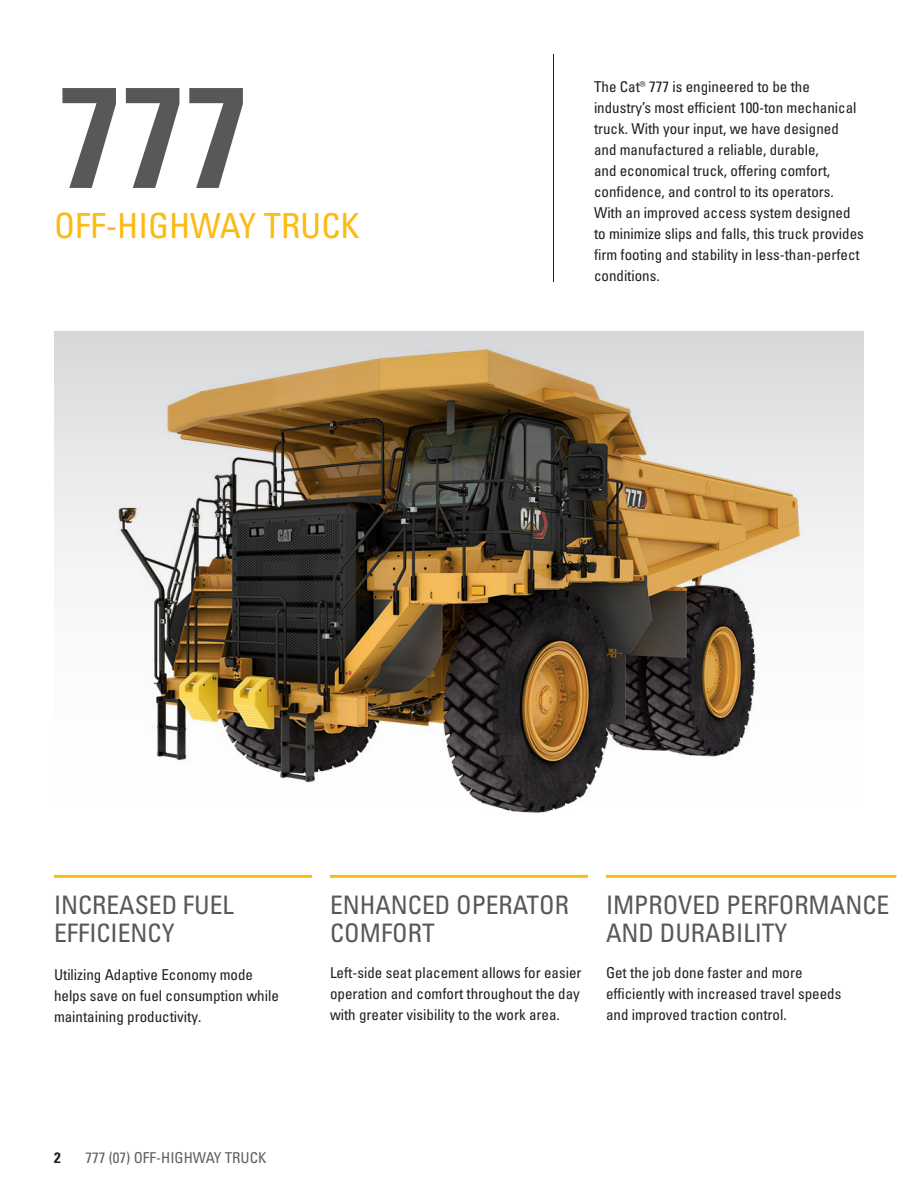
<style>
.page{position:relative;width:918px;height:1188px;background:#fff}
.page>*{position:absolute;margin:0;border:0;box-sizing:border-box;transform-origin:0 0}
.Dark_Model{font:142.95px "Univers LTCYR 67 Bold Cond";color:#57585a}
.Machine_Family{font:condensed 34.5px "Univers LTCYR 57";color:#fcba13}
.USP_Headline{font:condensed 25.5px/28.5px "Univers LTCYR 57";color:#57585a}
.Long_Description_with_12_pts_above{font:condensed 15px/21px "Univers LTCYR 57";color:#231f20}
.USP_Body_Text{font:condensed 15px/21px "Univers LTCYR 57";color:#231f20}
.Running_footer-LH{font:condensed 15px "Univers LTCYR 57";color:#5d6163}
.t1{font:15px "Univers LTCYR 67 Bold Cond";color:#231f20}
</style>
<div class="page">
<svg style="left:54px;top:331px;width:810px;height:544px"></svg>
<hr style="left:553px;top:54px;width:1px;height:228px;background:#231f20">
<hr style="left:54px;top:875px;width:258px;height:3px;background:#fcba13">
<hr style="left:330px;top:875px;width:258px;height:3px;background:#fcba13">
<hr style="left:606px;top:875px;width:290px;height:3px;background:#fcba13">
<p class="Dark_Model" style="left:58px;top:49px;width:192px">777</p>
<p class="Machine_Family" style="left:54px;top:203px;width:307px">OFF-HIGHWAY TRUCK</p>
<p class="Long_Description_with_12_pts_above" style="left:594px;top:76px;width:271px">The Cat® 777 is engineered to be the industry’s most efficient 100-ton mechanical truck. With your input, we have designed and manufactured a reliable, durable,<br>and economical truck, offering comfort, confidence, and control to its operators.<br>With an improved access system designed to minimize slips and falls, this truck provides firm footing and stability in less-than-perfect conditions.</p>
<p class="USP_Headline" style="left:54px;top:890px;width:181px">INCREASED FUEL<br>EFFICIENCY</p>
<p class="USP_Body_Text" style="left:54px;top:964px;width:226px">Utilizing Adaptive Economy mode helps save on fuel consumption while maintaining productivity.</p>
<p class="t1" style="left:54px;top:1148px;width:8px">2</p>
<p class="Running_footer-LH" style="left:86px;top:1148px;width:183px">777 (07) OFF-HIGHWAY TRUCK</p>
<p class="USP_Headline" style="left:330px;top:890px;width:240px">ENHANCED OPERATOR<br>COMFORT</p>
<p class="USP_Body_Text" style="left:330px;top:962px;width:253px;text-align:justify">Left-side seat placement allows for easier operation and comfort throughout the day with greater visibility to the work area.</p>
<p class="USP_Headline" style="left:606px;top:890px;width:285px">IMPROVED PERFORMANCE<br>AND DURABILITY</p>
<p class="USP_Body_Text" style="left:606px;top:962px;width:237px">Get the job done faster and more efficiently with increased travel speeds and improved traction control.</p>
</div>
